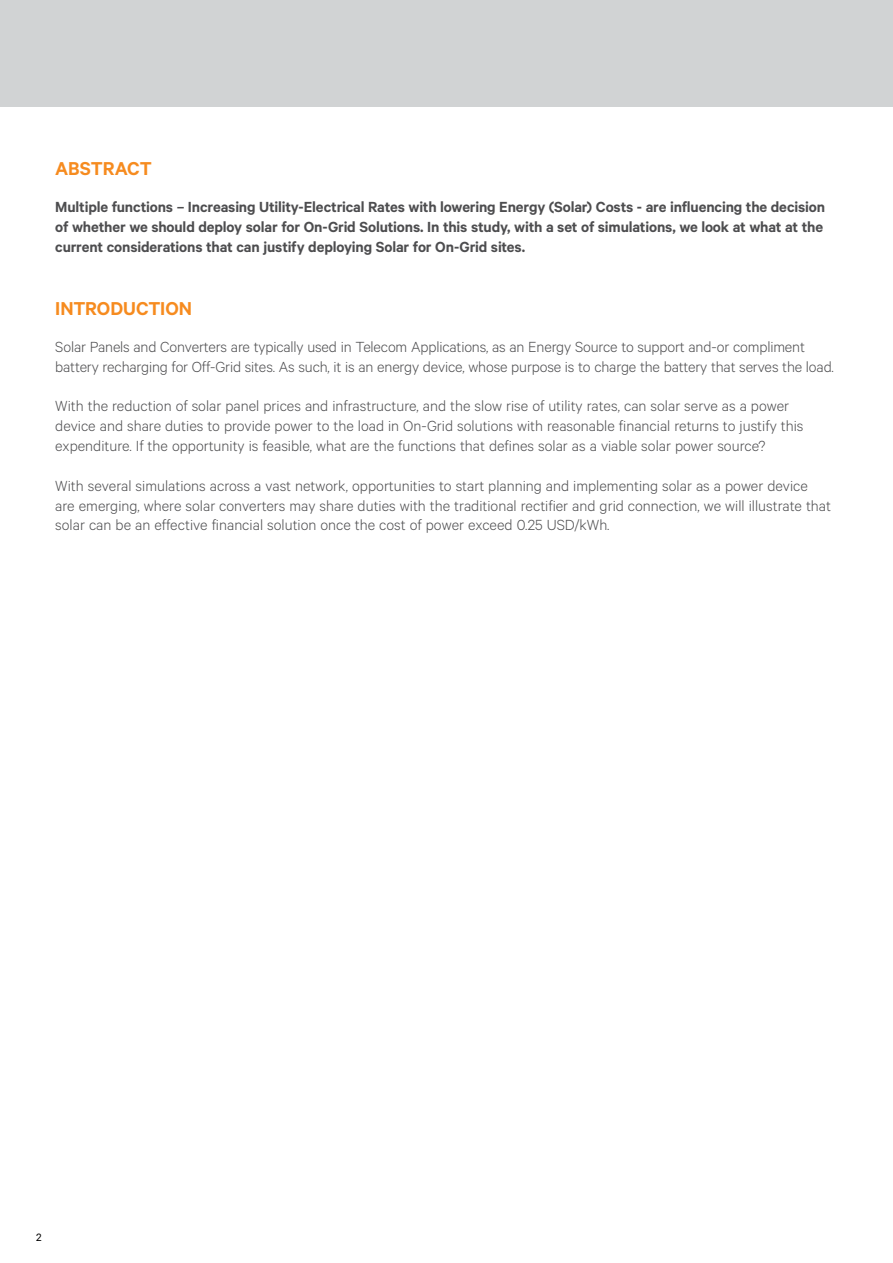
<style>
.page{position:relative;width:893px;height:1263px;background:#fff}
.page>*{position:absolute;margin:0;border:0;box-sizing:border-box;transform-origin:0 0}
.Body_Text_Bold{font:600 21px "Calibre";letter-spacing:-.005em;color:#f68b1f}
.Document_ID_White{font:300 16.5px/19.8px "Calibre";color:#4d4d4f}
.Body_Text_Bold-2{font:600 16.5px/19.8px "Calibre";letter-spacing:-.01em;color:#4d4d4f;text-align:justify}
.t1{font:12px "Calibre";color:#000}
</style>
<div class="page">
<div style="left:0;top:0;width:893px;height:106px;background:#d1d3d4"></div>
<p class="Body_Text_Bold" style="left:55px;top:156px;width:98px">ABSTRACT</p>
<p class="Body_Text_Bold-2" style="left:55px;top:197px;width:771px">Multiple functions – Increasing Utility-Electrical Rates with lowering Energy (Solar) Costs - are influencing the decision of whether we should deploy solar for On-Grid Solutions. In this study, with a set of simulations, we look at what at the current considerations that can justify deploying Solar for On-Grid sites.</p>
<p class="Body_Text_Bold" style="left:55px;top:296px;width:138px">INTRODUCTION</p>
<p class="Document_ID_White" style="left:55px;top:336px;width:780px">Solar Panels and Converters are typically used in Telecom Applications, as an Energy Source to support and-or compliment battery recharging for Off-Grid sites. As such, it is an energy device, whose purpose is to charge the battery that serves the load.</p>
<p class="Document_ID_White" style="left:55px;top:396px;width:750px">With the reduction of solar panel prices and infrastructure, and the slow rise of utility rates, can solar serve as a power device and share duties to provide power to the load in On-Grid solutions with reasonable financial returns to justify this expenditure. If the opportunity is feasible, what are the functions that defines solar as a viable solar power source?</p>
<p class="Document_ID_White" style="left:55px;top:475px;width:777px">With several simulations across a vast network, opportunities to start planning and implementing solar as a power device are emerging, where solar converters may share duties with the traditional rectifier and grid connection, we will illustrate that solar can be an effective financial solution once the cost of power exceed 0.25 USD/kWh.</p>
<p class="t1" style="left:36px;top:1230px;width:7px">2</p>
</div>
